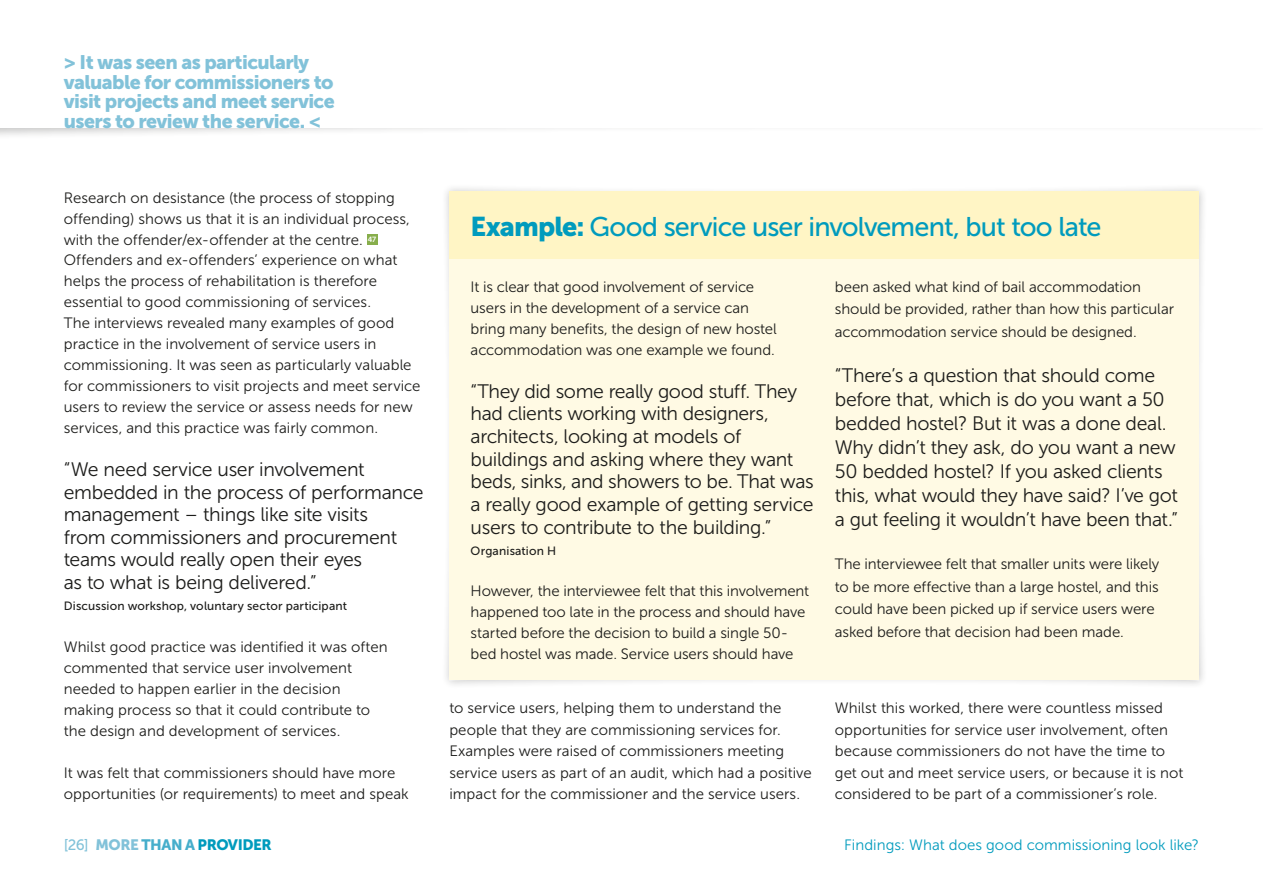
<style>
.page{position:relative;width:1263px;height:893px;background:#fff}
.page>*{position:absolute;margin:0;border:0;box-sizing:border-box;transform-origin:0 0}
.t1{font:27px "Museo Sans 500";letter-spacing:-.03em;color:#009bbd}
.t2{font:19.5px/22.6px "Museo Sans 300";letter-spacing:-.015em;color:#1d1d1b}
.t3{font:19.5px/19.5px "Museo Sans 900";letter-spacing:-.03em;color:#82c2d9}
.t4{font:15px/20.9px "Museo Sans 300";color:#1d1d1b}
.t5{font:15px "Museo Sans 300";letter-spacing:.005em;color:#009bbd}
.t6{font:15px "Museo Sans 900";letter-spacing:-.03em;color:#009bbd}
.t7{font:12px "Museo Sans 500";letter-spacing:.015em;color:#1d1d1b}
.s1{font-family:"Museo Sans 900"}
.s2{font-family:"Museo Sans 500";color:#82c2d9}
.s3{color:#82c2d9}
.s4{color:#46aecb}
</style>
<div class="page">
<div style="left:0;top:0;width:1263px;height:140px;background:#1d1d1b;opacity:.25"></div>
<div style="left:0;top:0;width:1263px;height:128px;background:#fff"></div>
<div style="left:367px;top:234px;width:10px;height:11px;background:#87ae4c"></div>
<div style="left:442px;top:184px;width:765px;height:505px;background:#1d1d1b;opacity:.25"></div>
<div style="left:449px;top:191px;width:750px;height:68px;background:#fff5c5"></div>
<div style="left:449px;top:259px;width:750px;height:421px;background:#fffae4"></div>
<h2 class="t3" style="left:64px;top:52px;width:272px">&gt; It was seen as particularly valuable for commissioners to visit projects and meet service users to review the service. &lt;</h2>
<p class="t4" style="left:64px;top:187px;width:358px">Research on desistance (the process of stopping offending) shows us that it is an individual process, with the offender/ex-offender at the centre. <sup>47<br></sup>Offenders and ex-offenders’ experience on what helps the process of rehabilitation is therefore essential to good commissioning of services.<br>The interviews revealed many examples of good practice in the involvement of service users in commissioning. It was seen as particularly valuable for commissioners to visit projects and meet service users to review the service or assess needs for new services, and this practice was fairly common.</p>
<h2 class="t2" style="left:64px;top:458px;width:361px">“We need service user involvement embedded in the process of performance management – things like site visits<br>from commissioners and procurement teams would really open their eyes<br>as to what is being delivered.”</h2>
<p class="t7" style="left:64px;top:599px;width:285px">Discussion workshop, voluntary sector participant</p>
<p class="t4" style="left:64px;top:636px;width:325px">Whilst good practice was identified it was often commented that service user involvement needed to happen earlier in the decision making process so that it could contribute to the design and development of services.</p>
<p class="t4" style="left:64px;top:763px;width:346px">It was felt that commissioners should have more opportunities (or requirements) to meet and speak</p>
<h1 class="t1" style="left:471px;top:211px;width:632px"><span class="s1">Example:</span> Good service user involvement, but too late</h1>
<p class="t4" style="left:471px;top:276px;width:308px">It is clear that good involvement of service users in the development of a service can bring many benefits, the design of new hostel accommodation was one example we found.</p>
<p class="t2" style="left:471px;top:380px;width:345px">“They did some really good stuff. They had clients working with designers, architects, looking at models of buildings and asking where they want beds, sinks, and showers to be. That was a really good example of getting service users to contribute to the building.”</p>
<p class="t7" style="left:471px;top:544px;width:87px">Organisation H</p>
<p class="t4" style="left:471px;top:580px;width:340px">However, the interviewee felt that this involvement happened too late in the process and should have started before the decision to build a single 50- bed hostel was made. Service users should have</p>
<p class="t4" style="left:835px;top:276px;width:341px;line-height:22.5px">been asked what kind of bail accommodation should be provided, rather than how this particular accommodation service should be designed.</p>
<p class="t2" style="left:835px;top:363px;width:344px;line-height:24px">“There’s a question that should come before that, which is do you want a 50 bedded hostel? But it was a done deal.<br>Why didn’t they ask, do you want a new 50 bedded hostel? If you asked clients this, what would they have said? I’ve got a gut feeling it wouldn’t have been that.”</p>
<p class="t4" style="left:835px;top:553px;width:326px;line-height:22.5px">The interviewee felt that smaller units were likely to be more effective than a large hostel, and this could have been picked up if service users were asked before that decision had been made.</p>
<p class="t4" style="left:449px;top:697px;width:364px;line-height:21.6px">to service users, helping them to understand the people that they are commissioning services for.<br>Examples were raised of commissioners meeting service users as part of an audit, which had a positive impact for the commissioner and the service users.</p>
<p class="t4" style="left:835px;top:697px;width:350px;line-height:21.6px">Whilst this worked, there were countless missed opportunities for service user involvement, often because commissioners do not have the time to get out and meet service users, or because it is not considered to be part of a commissioner’s role.</p>
<p class="t6" style="left:64px;top:837px;width:210px"><span class="s2">[26]</span> <span class="s3">MORE</span> <span class="s4">THAN A</span> PROVIDER</p>
<p class="t5" style="left:844px;top:837px;width:356px">Findings: What does good commissioning look like?</p>
</div>
